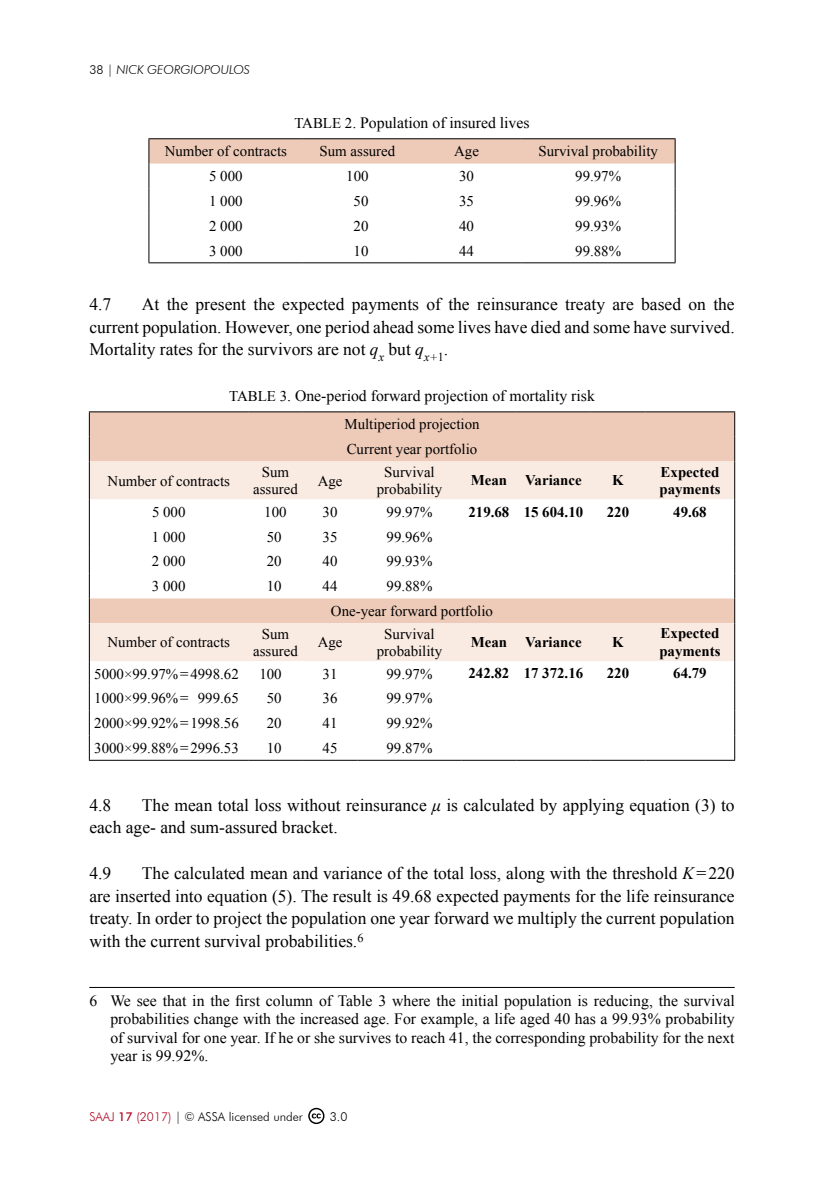
<style>
.page{position:relative;width:834px;height:1191px;background:#fff}
.page>*{position:absolute;margin:0;border:0;box-sizing:border-box;transform-origin:0 0}
.t1{font:17.5px/22.8px "Times New Roman";color:#000;text-align:justify}
.t2{font:15.75px/18.4px "Times New Roman";color:#000;text-align:justify}
.t3{font:14.88px/17.5px "Times New Roman";color:#000;text-align:center}
.t4{font:700 14.88px/17.5px "Times New Roman";color:#000}
.t5{font:300 12.25px "Futura BT";color:#000}
.t6{font:italic 300 12.25px "Futura BT";color:#000}
.s1{font-style:normal}
.s2{font-size:14.88px}
.s3{font-style:italic}
.s4{color:#af0925}
.s5{font-weight:500;color:#af0925}
</style>
<div class="page">
<svg style="left:308px;top:1107px;width:16px;height:17px"></svg>
<hr style="left:148px;top:262px;width:155px;height:1px;background:#000">
<hr style="left:303px;top:262px;width:109px;height:1px;background:#000">
<hr style="left:412px;top:262px;width:109px;height:1px;background:#000">
<hr style="left:521px;top:262px;width:154px;height:1px;background:#000">
<hr style="left:148px;top:138px;width:155px;height:1px;background:#000">
<hr style="left:303px;top:138px;width:109px;height:1px;background:#000">
<hr style="left:412px;top:138px;width:109px;height:1px;background:#000">
<hr style="left:521px;top:138px;width:154px;height:1px;background:#000">
<svg style="left:148px;top:139px;width:527px;height:123px"></svg>
<div style="left:90px;top:412px;width:644px;height:49px;background:#eecbb9"></div>
<svg style="left:90px;top:461px;width:644px;height:200px"></svg>
<hr style="left:734px;top:461px;width:1px;height:38px;background:#000">
<hr style="left:734px;top:623px;width:1px;height:38px;background:#000">
<svg style="left:89px;top:661px;width:1px;height:99px"></svg>
<svg style="left:734px;top:661px;width:1px;height:99px"></svg>
<hr style="left:89px;top:760px;width:159px;height:1px;background:#000">
<hr style="left:248px;top:760px;width:55px;height:1px;background:#000">
<hr style="left:303px;top:760px;width:54px;height:1px;background:#000">
<hr style="left:357px;top:760px;width:104px;height:1px;background:#000">
<hr style="left:461px;top:760px;width:55px;height:1px;background:#000">
<hr style="left:516px;top:760px;width:74px;height:1px;background:#000">
<hr style="left:590px;top:760px;width:55px;height:1px;background:#000">
<hr style="left:645px;top:760px;width:90px;height:1px;background:#000">
<hr style="left:89px;top:461px;width:1px;height:38px;background:#000">
<hr style="left:89px;top:623px;width:1px;height:38px;background:#000">
<svg style="left:89px;top:499px;width:1px;height:124px"></svg>
<svg style="left:734px;top:499px;width:1px;height:124px"></svg>
<hr style="left:89px;top:411px;width:159px;height:1px;background:#000">
<svg style="left:89px;top:412px;width:1px;height:49px"></svg>
<hr style="left:248px;top:411px;width:55px;height:1px;background:#000">
<hr style="left:303px;top:411px;width:54px;height:1px;background:#000">
<hr style="left:357px;top:411px;width:104px;height:1px;background:#000">
<hr style="left:461px;top:411px;width:55px;height:1px;background:#000">
<hr style="left:516px;top:411px;width:74px;height:1px;background:#000">
<hr style="left:590px;top:411px;width:55px;height:1px;background:#000">
<hr style="left:645px;top:411px;width:90px;height:1px;background:#000">
<svg style="left:734px;top:412px;width:1px;height:49px"></svg>
<hr style="left:89px;top:987px;width:645px;height:1px;background:#000">
<p class="t6" style="left:89px;top:62px;width:162px"><span class="s1">38 |</span> NICK GEORGIOPOULOS</p>
<p class="t2" style="left:294px;top:113px;width:237px"><span class="s2">TABLE 2</span>. Population of insured lives</p>
<p class="t3" style="left:165px;top:142px;width:124px">Number of contracts</p>
<p class="t3" style="left:319px;top:142px;width:77px">Sum assured</p>
<p class="t3" style="left:454px;top:142px;width:26px">Age</p>
<p class="t3" style="left:538px;top:142px;width:121px">Survival probability</p>
<p class="t3" style="left:209px;top:167px;width:35px">5 000</p>
<p class="t3" style="left:346px;top:167px;width:24px">100</p>
<p class="t3" style="left:459px;top:167px;width:16px">30</p>
<p class="t3" style="left:575px;top:167px;width:47px">99.97%</p>
<p class="t3" style="left:209px;top:192px;width:35px">1 000</p>
<p class="t3" style="left:353px;top:192px;width:16px">50</p>
<p class="t3" style="left:459px;top:192px;width:16px">35</p>
<p class="t3" style="left:575px;top:192px;width:47px">99.96%</p>
<p class="t3" style="left:209px;top:217px;width:35px">2 000</p>
<p class="t3" style="left:353px;top:217px;width:16px">20</p>
<p class="t3" style="left:459px;top:217px;width:16px">40</p>
<p class="t3" style="left:575px;top:217px;width:47px">99.93%</p>
<p class="t3" style="left:209px;top:242px;width:35px">3 000</p>
<p class="t3" style="left:353px;top:242px;width:16px">10</p>
<p class="t3" style="left:459px;top:242px;width:16px">44</p>
<p class="t3" style="left:575px;top:242px;width:47px">99.88%</p>
<p class="t1" style="left:89px;top:292px;width:646px;text-indent:52px">At the present the expected payments of the reinsurance treaty are based on the current population. However, one period ahead some lives have died and some have survived.<br>Mortality rates for the survivors are not <span class="s3">q</span><sub>x</sub> but <span class="s3">q</span><sub>x+</sub><sub>1</sub>.</p>
<p class="t2" style="left:229px;top:386px;width:367px"><span class="s2">TABLE 3</span>. One-period forward projection of mortality risk</p>
<p class="t3" style="left:344px;top:411px;width:137px;line-height:24.8px;text-align:left">Multiperiod projection<br>Current year portfolio</p>
<p class="t3" style="left:108px;top:471px;width:124px">Number of contracts</p>
<p class="t3" style="left:253px;top:463px;width:46px">Sum assured</p>
<p class="t3" style="left:317px;top:471px;width:26px">Age</p>
<p class="t3" style="left:377px;top:463px;width:67px">Survival probability</p>
<p class="t4" style="left:470px;top:471px;width:112px">Mean Variance</p>
<p class="t4" style="left:612px;top:471px;width:13px">K</p>
<p class="t4" style="left:659px;top:462px;width:63px">Expected payments</p>
<p class="t3" style="left:152px;top:503px;width:35px">5 000</p>
<p class="t3" style="left:264px;top:503px;width:24px">100</p>
<p class="t3" style="left:322px;top:503px;width:16px">30</p>
<p class="t3" style="left:386px;top:503px;width:47px">99.97%</p>
<p class="t4" style="left:468px;top:502px;width:116px">219.68 15 604.10</p>
<p class="t4" style="left:606px;top:502px;width:24px">220</p>
<p class="t4" style="left:673px;top:502px;width:35px">49.68</p>
<p class="t3" style="left:152px;top:527px;width:35px">1 000</p>
<p class="t3" style="left:267px;top:527px;width:16px">50</p>
<p class="t3" style="left:322px;top:527px;width:16px">35</p>
<p class="t3" style="left:386px;top:527px;width:47px">99.96%</p>
<p class="t3" style="left:152px;top:552px;width:35px">2 000</p>
<p class="t3" style="left:267px;top:552px;width:16px">20</p>
<p class="t3" style="left:322px;top:552px;width:16px">40</p>
<p class="t3" style="left:386px;top:552px;width:47px">99.93%</p>
<p class="t3" style="left:152px;top:577px;width:35px">3 000</p>
<p class="t3" style="left:267px;top:577px;width:16px">10</p>
<p class="t3" style="left:322px;top:577px;width:16px">44</p>
<p class="t1" style="left:89px;top:292px;width:23px">4.7</p>
<p class="t3" style="left:331px;top:574px;width:163px;line-height:24.5px">99.88%<br>One-year forward portfolio</p>
<p class="t3" style="left:107px;top:633px;width:124px">Number of contracts</p>
<p class="t3" style="left:253px;top:624px;width:46px">Sum assured</p>
<p class="t3" style="left:317px;top:633px;width:26px">Age</p>
<p class="t3" style="left:377px;top:624px;width:67px">Survival probability</p>
<p class="t4" style="left:470px;top:633px;width:112px">Mean Variance</p>
<p class="t4" style="left:612px;top:633px;width:13px">K</p>
<p class="t4" style="left:659px;top:624px;width:63px">Expected payments</p>
<p class="t3" style="left:94px;top:664px;width:146px">5000×99.97%=4998.62</p>
<p class="t3" style="left:259px;top:664px;width:24px">100</p>
<p class="t3" style="left:322px;top:664px;width:16px">31</p>
<p class="t3" style="left:386px;top:664px;width:47px">99.97%</p>
<p class="t4" style="left:468px;top:664px;width:116px">242.82 17 372.16</p>
<p class="t4" style="left:606px;top:664px;width:24px">220</p>
<p class="t4" style="left:673px;top:664px;width:35px">64.79</p>
<p class="t3" style="left:94px;top:689px;width:146px">1000×99.96%= 999.65</p>
<p class="t3" style="left:267px;top:689px;width:16px">50</p>
<p class="t3" style="left:322px;top:689px;width:16px">36</p>
<p class="t3" style="left:386px;top:689px;width:47px">99.97%</p>
<p class="t3" style="left:94px;top:714px;width:146px">2000×99.92%=1998.56</p>
<p class="t3" style="left:267px;top:714px;width:16px">20</p>
<p class="t3" style="left:322px;top:714px;width:16px">41</p>
<p class="t3" style="left:386px;top:714px;width:47px">99.92%</p>
<p class="t3" style="left:94px;top:739px;width:146px">3000×99.88%=2996.53</p>
<p class="t3" style="left:267px;top:739px;width:16px">10</p>
<p class="t3" style="left:322px;top:739px;width:16px">45</p>
<p class="t3" style="left:386px;top:739px;width:47px">99.87%</p>
<p class="t1" style="left:89px;top:793px;width:646px;text-indent:52px">The mean total loss without reinsurance <span class="s3">μ</span> is calculated by applying equation (3) to each age- and sum-assured bracket.</p>
<p class="t1" style="left:89px;top:861px;width:23px">4.9</p>
<p class="t1" style="left:89px;top:793px;width:23px">4.8</p>
<p class="t1" style="left:89px;top:861px;width:646px;text-indent:52px">The calculated mean and variance of the total loss, along with the threshold <span class="s3">K</span>=220 are inserted into equation (5). The result is 49.68 expected payments for the life reinsurance treaty. In order to project the population one year forward we multiply the current population with the current survival probabilities.<sup>6</sup></p>
<p class="t2" style="left:110px;top:991px;width:625px;text-indent:-21px">6 We see that in the first column of Table 3 where the initial population is reducing, the survival probabilities change with the increased age. For example, a life aged 40 has a 99.93% probability of survival for one year. If he or she survives to reach 41, the corresponding probability for the next year is 99.92%.</p>
<p class="t5" style="left:89px;top:1109px;width:215px"><span class="s4">SAAJ</span> <span class="s5">17</span> <span class="s4">(2017)</span> <span class="s3">|</span> © ASSA licensed under</p>
<p class="t5" style="left:330px;top:1109px;width:19px">3.0</p>
</div>
